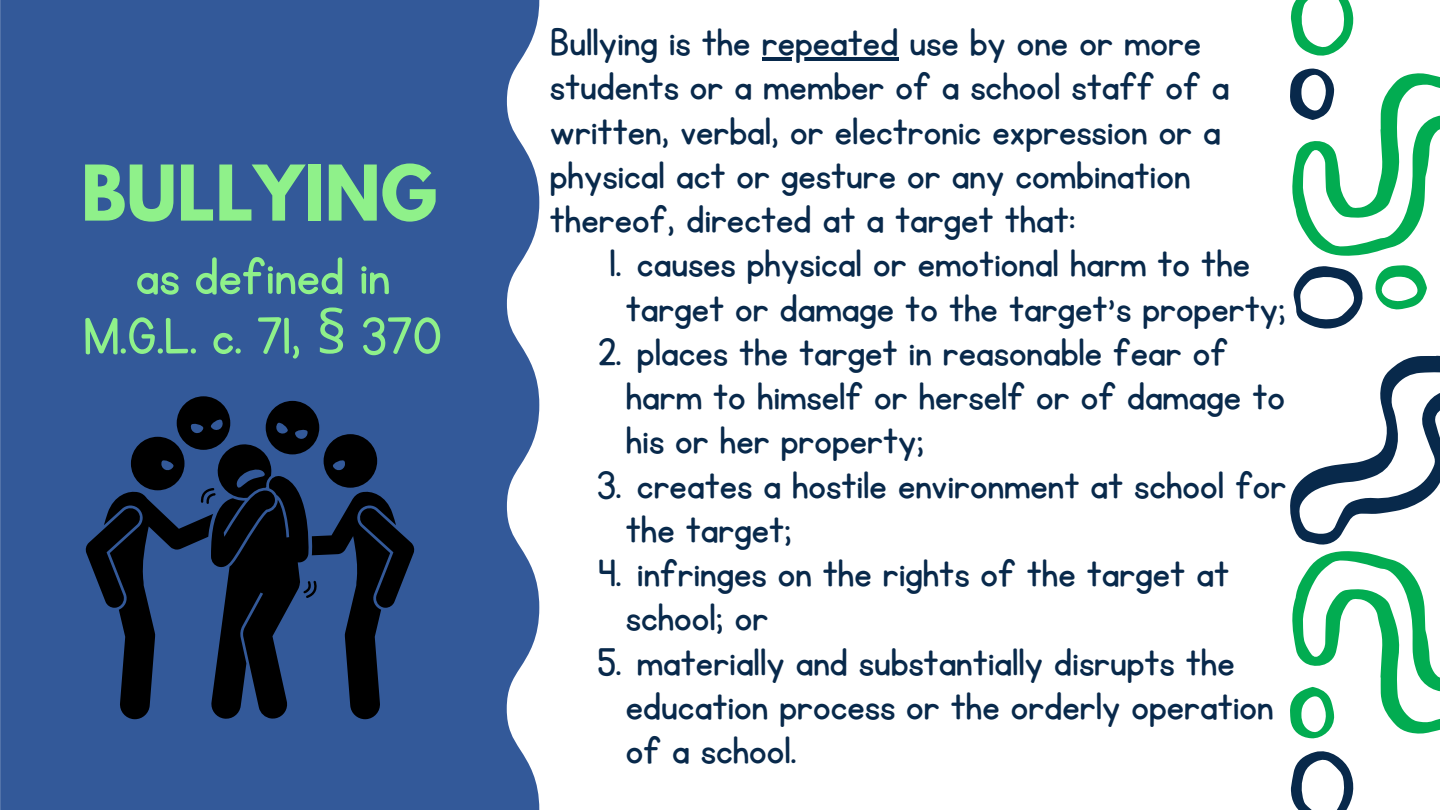
<style>
.page{position:relative;width:1440px;height:810px;background:#fff}
.page>*{position:absolute;margin:0;border:0;box-sizing:border-box;transform-origin:0 0}
.t1{font:700 68px "League Spartan";color:#8ff18a}
.t2{font:60px "KG Primary Penmanship";color:#8ff18a}
.t3{font:44.7px/44.2px "KG Primary Penmanship";color:#08294b}
.s1{font-family:"Noto Sans"}
</style>
<div class="page">
<div style="left:0;top:0;width:539px;height:810px;background:#335999"></div>
<svg style="left:1290px;top:0;width:150px;height:256px"></svg>
<svg style="left:1290px;top:266px;width:150px;height:278px"></svg>
<svg style="left:1290px;top:551px;width:150px;height:259px"></svg>
<svg style="left:85px;top:396px;width:330px;height:324px;background:#1d3359"></svg>
<hr style="left:762px;top:57px;width:136px;height:4px;background:#08294b">
<p class="t1" style="left:81px;top:159px;width:358px">BULLYING</p>
<p class="t2" style="left:136px;top:247px;width:256px">as defined in</p>
<p class="t2" style="left:83px;top:307px;width:360px">M.G.L. c. 71, <span class="s1">§</span> 37O</p>
<p class="t3" style="left:550px;top:21px;width:681px">Bullying is the repeated use by one or more students or a member of a school staff of a written, verbal, or electronic expression or a physical act or gesture or any combination thereof, directed at a target that:</p>
<p class="t3" style="left:626px;top:243px;width:658px;text-indent:-16px">1. causes physical or emotional harm to the target or damage to the target’s property;</p>
<p class="t3" style="left:626px;top:331px;width:661px;text-indent:-27px">2. places the target in reasonable fear of harm to himself or herself or of damage to his or her property;</p>
<p class="t3" style="left:626px;top:464px;width:662px;text-indent:-28px">3. creates a hostile environment at school for the target;</p>
<p class="t3" style="left:626px;top:552px;width:605px;text-indent:-27px">4. infringes on the rights of the target at school; or</p>
<p class="t3" style="left:626px;top:641px;width:649px;text-indent:-28px">5. materially and substantially disrupts the education process or the orderly operation of a school.</p>
</div>
